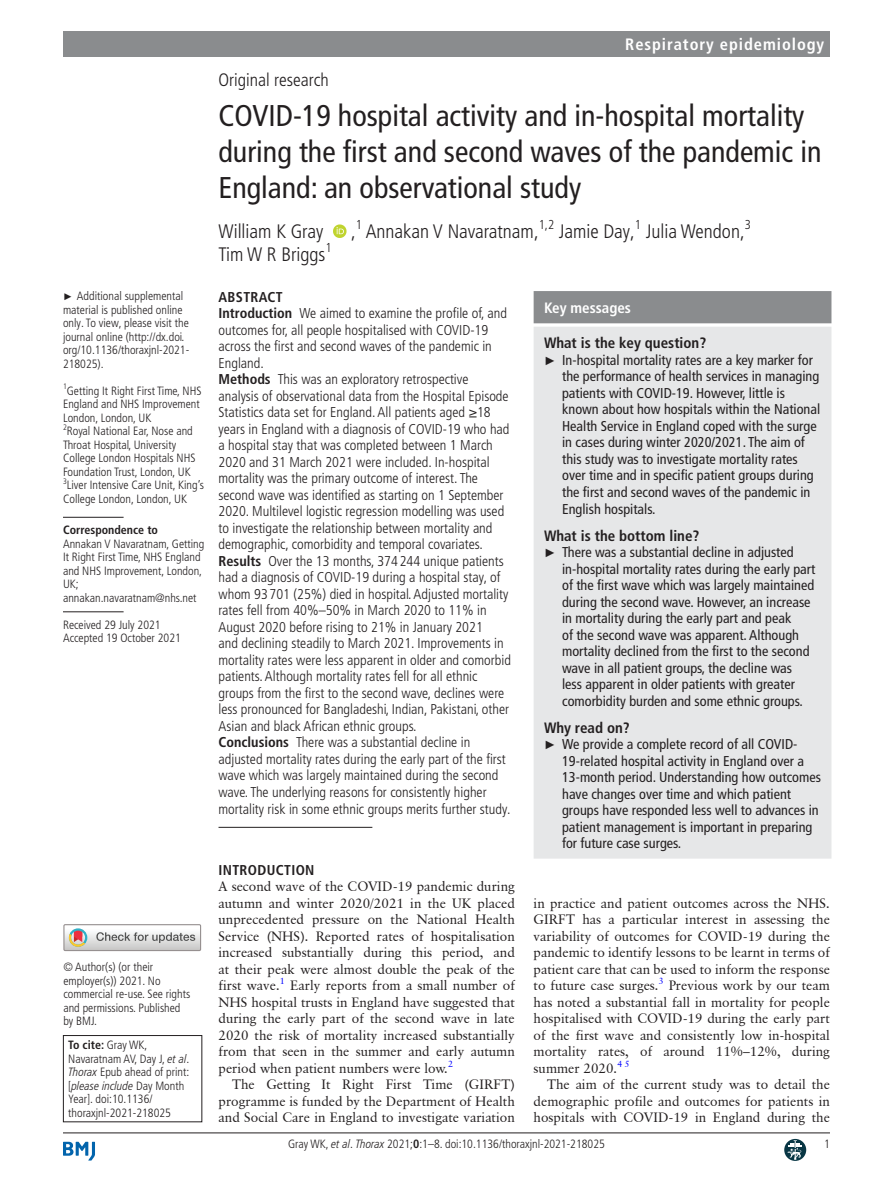
<style>
.page{position:relative;width:893px;height:1191px;background:#fff}
.page>*{position:absolute;margin:0;border:0;box-sizing:border-box;transform-origin:0 0}
.t1{font:condensed 30px/36px "Frutiger LT Pro";color:#231f20}
.t2{font:300 condensed 19.5px "Frutiger LT Pro";color:#231f20}
.t3{font:300 condensed 18px "Frutiger LT Pro";color:#231f20}
.t4{font:700 condensed 16.5px "Frutiger LT Pro";letter-spacing:.055em;color:#fff}
.t5{font:700 condensed 15px "Frutiger LT Pro";color:#231f20}
.t6{font:700 condensed 15px "Frutiger LT Pro";color:#fff}
.t7{font:300 condensed 14.25px/16.5px "Frutiger LT Pro";color:#231f20}
.t8{font:condensed 14.25px/16.5px "Frutiger LT Pro";color:#231f20}
.t9{font:700 condensed 14.25px "Frutiger LT Pro";letter-spacing:.025em;color:#231f20}
.t10{font:13.5px/16.5px "Classical Garamond BT";color:#231f20;text-align:justify}
.t11{font:300 condensed 12.9px "Frutiger LT Pro";color:#231f20}
.t12{font:300 condensed 12px/13.5px "Frutiger LT Pro";color:#231f20}
.t13{font:700 condensed 12px "Frutiger LT Pro";color:#231f20}
.t14{font:300 condensed 7.95px "Frutiger LT Pro";color:#231f20}
.s1{font-family:"Arial";font-weight:400;font-stretch:normal;font-size:9.75px}
.s2{font-weight:700}
.s3{font-style:italic}
.s4{font-family:"Arial";font-stretch:normal;font-size:12px}
</style>
<div class="page">
<svg style="left:333px;top:224px;width:13px;height:14px"></svg>
<div style="left:63px;top:31px;width:767px;height:25px;background:#8a8c8e"></div>
<div style="left:63px;top:1035px;width:139px;height:87px;border:1px solid #231f20"></div>
<hr style="left:63px;top:517px;width:61px;height:1px;background:#231f20">
<hr style="left:63px;top:611px;width:61px;height:1px;background:#231f20">
<div style="left:63px;top:924px;width:138px;height:27px;border:1px solid #969090"></div>
<svg style="left:64px;top:924px;width:137px;height:26px"></svg>
<hr style="left:219px;top:827px;width:153px;height:1px;background:#231f20">
<div style="left:534px;top:292px;width:297px;height:30px;background:#8a8c8e"></div>
<div style="left:534px;top:291px;width:297px;height:32px;border:2px solid #8a8c8e"></div>
<div style="left:534px;top:327px;width:297px;height:531px;background:#e6e7e8"></div>
<hr style="left:63px;top:1132px;width:767px;height:1px;background:#231f20">
<div style="left:784px;top:1139px;width:22px;height:21px;background:#083644;border-radius:50%"></div>
<svg style="left:787px;top:1140px;width:15px;height:20px"></svg>
<svg style="left:63px;top:1141px;width:32px;height:19px"></svg>
<p class="t12" style="left:63px;top:289px;width:128px"><span class="s1">►</span> Additional supplemental material is published online only. To view, please visit the journal online (http://dx.doi. org/10.1136/thoraxjnl-2021-<br>218025).</p>
<p class="t12" style="left:63px;top:384px;width:140px"><sup>1</sup>Getting It Right First Time, NHS<br>England and NHS Improvement<br>London, London, UK</p>
<p class="t14" style="left:63px;top:422px;width:5px">2</p>
<p class="t12" style="left:63px;top:424px;width:134px;text-indent:4px">Royal National Ear, Nose and<br>Throat Hospital, University<br>College London Hospitals NHS<br>Foundation Trust, London, UK</p>
<p class="t14" style="left:63px;top:476px;width:5px">3</p>
<p class="t12" style="left:63px;top:478px;width:143px;text-indent:4px">Liver Intensive Care Unit, King’s<br>College London, London, UK</p>
<p class="t13" style="left:63px;top:523px;width:97px">Correspondence to</p>
<p class="t12" style="left:63px;top:537px;width:143px">Annakan V Navaratnam, Getting<br>It Right First Time, NHS England and NHS Improvement, London,<br>UK; annakan.navaratnam@nhs.net</p>
<p class="t12" style="left:63px;top:618px;width:119px">Received 29 July 2021<br>Accepted 19 October 2021</p>
<p class="t12" style="left:63px;top:960px;width:128px">© Author(s) (or their employer(s)) 2021. No commercial re-use. See rights and permissions. Published by BMJ.</p>
<p class="t12" style="left:68px;top:1038px;width:123px"><span class="s2">To cite:</span> Gray WK,<br>Navaratnam AV, Day J, <span class="s3">et al</span>.<br><span class="s3">Thorax</span> Epub ahead of print: [<span class="s3">please include</span> Day Month<br>Year]. doi:10.1136/ thoraxjnl-2021-218025</p>
<p class="t4" style="left:625px;top:34px;width:200px">Respiratory epidemiology</p>
<p class="t3" style="left:219px;top:69px;width:112px">Original research</p>
<h1 class="t1" style="left:219px;top:98px;width:605px">COVID-19 hospital activity and in-hospital mortality during the first and second waves of the pandemic in<br>England: an observational study</h1>
<h2 class="t2" style="left:219px;top:220px;width:106px">William K Gray</h2>
<h2 class="t2" style="left:351px;top:220px;width:401px">,<sup>1</sup> Annakan V Navaratnam,<sup>1,2</sup> Jamie Day,<sup>1</sup> Julia Wendon,<sup>3</sup></h2>
<h2 class="t2" style="left:219px;top:242px;width:108px">Tim W R Briggs</h2>
<p class="t11" style="left:325px;top:240px;width:8px">1</p>
<p class="t7" style="left:219px;top:289px;width:294px"><span class="s2">ABSTRACT<br>Introduction</span> We aimed to examine the profile of, and outcomes for, all people hospitalised with COVID-19 across the first and second waves of the pandemic in England.<br><span class="s2">Methods</span> This was an exploratory retrospective analysis of observational data from the Hospital Episode Statistics data set for England. All patients aged ≥18 years in England with a diagnosis of COVID-19 who had a hospital stay that was completed between 1 March 2020 and 31 March 2021 were included. In-hospital mortality was the primary outcome of interest. The second wave was identified as starting on 1 September 2020. Multilevel logistic regression modelling was used to investigate the relationship between mortality and demographic, comorbidity and temporal covariates.<br><span class="s2">Results</span> Over the 13 months, 374 244 unique patients had a diagnosis of COVID-19 during a hospital stay, of whom 93 701 (25%) died in hospital. Adjusted mortality rates fell from 40%–50% in March 2020 to 11% in August 2020 before rising to 21% in January 2021<br>and declining steadily to March 2021. Improvements in mortality rates were less apparent in older and comorbid patients. Although mortality rates fell for all ethnic groups from the first to the second wave, declines were less pronounced for Bangladeshi, Indian, Pakistani, other Asian and black African ethnic groups.<br><span class="s2">Conclusions</span> There was a substantial decline in adjusted mortality rates during the early part of the first wave which was largely maintained during the second wave. The underlying reasons for consistently higher mortality risk in some ethnic groups merits further study.</p>
<p class="t9" style="left:219px;top:861px;width:98px">INTRODUCTION</p>
<p class="t10" style="left:219px;top:878px;width:298px">A second wave of the COVID-19 pandemic during autumn and winter 2020/2021 in the UK placed unprecedented pressure on the National Health Service (NHS). Reported rates of hospitalisation increased substantially during this period, and at their peak were almost double the peak of the first wave.<sup>1</sup> Early reports from a small number of NHS hospital trusts in England have suggested that during the early part of the second wave in late 2020 the risk of mortality increased substantially from that seen in the summer and early autumn period when patient numbers were low.<sup>2</sup></p>
<p class="t10" style="left:219px;top:1076px;width:298px;text-indent:14px">The Getting It Right First Time (GIRFT) programme is funded by the Department of Health and Social Care in England to investigate variation</p>
<p class="t6" style="left:544px;top:299px;width:88px">Key messages</p>
<p class="t5" style="left:544px;top:334px;width:164px">What is the key question?</p>
<p class="t8" style="left:562px;top:352px;width:260px;text-indent:-18px"><span class="s4">►</span> In-hospital mortality rates are a key marker for the performance of health services in managing patients with COVID-19. However, little is known about how hospitals within the National Health Service in England coped with the surge in cases during winter 2020/2021. The aim of this study was to investigate mortality rates over time and in specific patient groups during the first and second waves of the pandemic in English hospitals.</p>
<p class="t5" style="left:544px;top:526px;width:157px">What is the bottom line?</p>
<p class="t8" style="left:562px;top:544px;width:255px;text-indent:-18px"><span class="s4">►</span> There was a substantial decline in adjusted in-hospital mortality rates during the early part of the first wave which was largely maintained during the second wave. However, an increase in mortality during the early part and peak<br>of the second wave was apparent. Although mortality declined from the first to the second wave in all patient groups, the decline was less apparent in older patients with greater comorbidity burden and some ethnic groups.</p>
<p class="t5" style="left:544px;top:718px;width:87px">Why read on?</p>
<p class="t8" style="left:562px;top:736px;width:260px;text-indent:-18px"><span class="s4">►</span> We provide a complete record of all COVID-19-related hospital activity in England over a 13-month period. Understanding how outcomes have changes over time and which patient groups have responded less well to advances in patient management is important in preparing for future case surges.</p>
<p class="t10" style="left:534px;top:894px;width:298px">in practice and patient outcomes across the NHS.<br>GIRFT has a particular interest in assessing the variability of outcomes for COVID-19 during the pandemic to identify lessons to be learnt in terms of patient care that can be used to inform the response to future case surges.<sup>3</sup> Previous work by our team has noted a substantial fall in mortality for people hospitalised with COVID-19 during the early part of the first wave and consistently low in-hospital mortality rates, of around 11%–12%, during summer 2020.<sup>4</sup> <sup>5</sup></p>
<p class="t10" style="left:534px;top:1076px;width:298px;text-indent:14px">The aim of the current study was to detail the demographic profile and outcomes for patients in hospitals with COVID-19 in England during the</p>
<p class="t12" style="left:288px;top:1136px;width:318px">Gray WK, <span class="s3">et al</span>. <span class="s3">Thorax</span> 2021;<span class="s2">0</span>:1–8. doi:10.1136/thoraxjnl-2021-218025</p>
<p class="t12" style="left:824px;top:1136px;width:7px">1</p>
</div>
